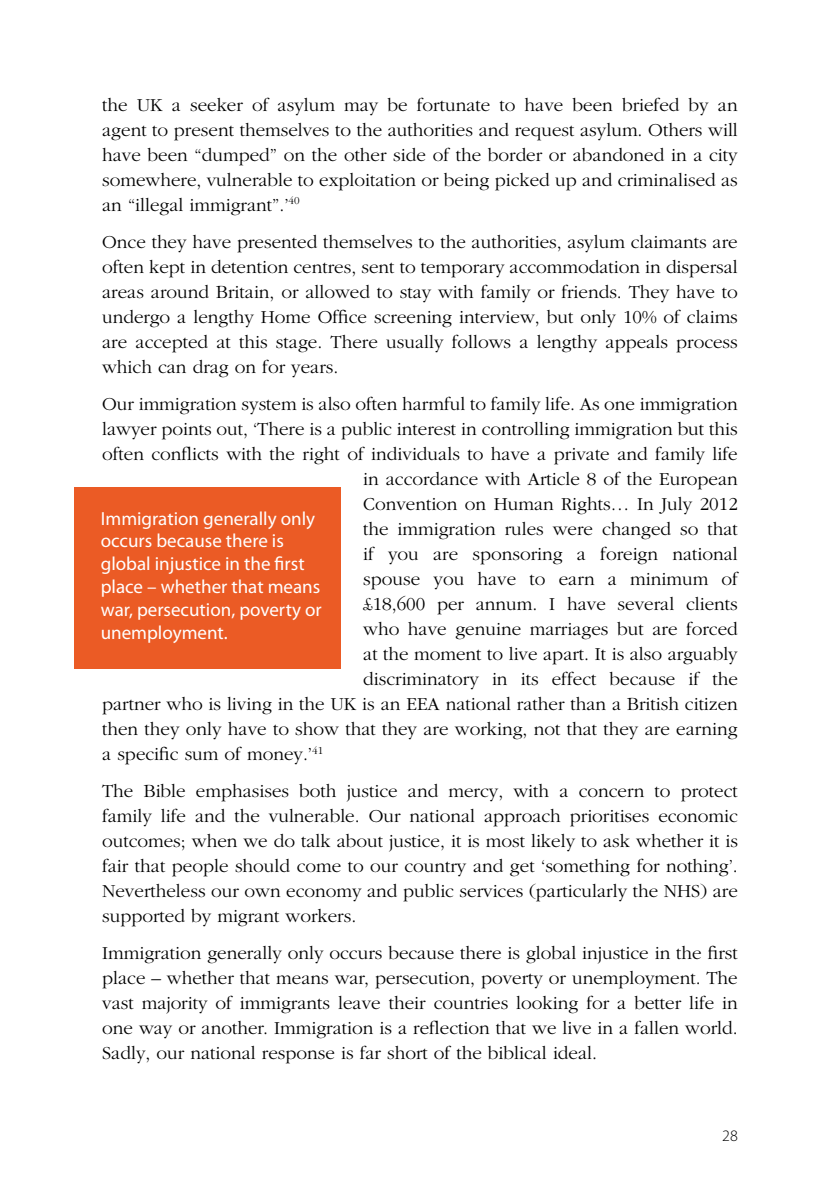
<style>
.page{position:relative;width:840px;height:1191px;background:#fff}
.page>*{position:absolute;margin:0;border:0;box-sizing:border-box;transform-origin:0 0}
.t1{font:300 19px/25px "Garamond";color:#000;text-align:justify}
.t2{font:19px/22.8px "Myriad Pro";color:#fff}
.t3{font:300 16px "Myriad Pro";color:#000}
</style>
<div class="page">
<div style="left:74px;top:488px;width:266px;height:181px;background:#eb5b25"></div>
<p class="t1" style="left:102px;top:93px;width:637px">the UK a seeker of asylum may be fortunate to have been briefed by an agent to present themselves to the authorities and request asylum. Others will have been “dumped” on the other side of the border or abandoned in a city somewhere, vulnerable to exploitation or being picked up and criminalised as an “illegal immigrant”.’<sup>40</sup></p>
<p class="t1" style="left:102px;top:230px;width:637px">Once they have presented themselves to the authorities, asylum claimants are often kept in detention centres, sent to temporary accommodation in dispersal areas around Britain, or allowed to stay with family or friends. They have to undergo a lengthy Home Office screening interview, but only 10% of claims are accepted at this stage. There usually follows a lengthy appeals process which can drag on for years.</p>
<p class="t1" style="left:102px;top:392px;width:637px">Our immigration system is also often harmful to family life. As one immigration</p>
<p class="t1" style="left:102px;top:417px;width:636px">lawyer points out, ‘There is a public interest in controlling immigration but this</p>
<p class="t1" style="left:102px;top:442px;width:636px">often conflicts with the right of individuals to have a private and family life</p>
<p class="t1" style="left:363px;top:467px;width:376px">in accordance with Article 8 of the European</p>
<p class="t1" style="left:363px;top:492px;width:376px">Convention on Human Rights… In July 2012</p>
<p class="t1" style="left:363px;top:517px;width:376px">the immigration rules were changed so that</p>
<p class="t1" style="left:363px;top:542px;width:376px">if you are sponsoring a foreign national</p>
<p class="t1" style="left:363px;top:567px;width:376px">spouse you have to earn a minimum of</p>
<p class="t1" style="left:363px;top:592px;width:376px">£18,600 per annum. I have several clients</p>
<p class="t1" style="left:363px;top:617px;width:376px">who have genuine marriages but are forced</p>
<p class="t1" style="left:363px;top:642px;width:376px">at the moment to live apart. It is also arguably</p>
<p class="t1" style="left:363px;top:667px;width:376px">discriminatory in its effect because if the</p>
<p class="t1" style="left:102px;top:692px;width:636px">partner who is living in the UK is an EEA national rather than a British citizen</p>
<p class="t1" style="left:102px;top:717px;width:636px">then they only have to show that they are working, not that they are earning</p>
<p class="t1" style="left:102px;top:742px;width:222px">a specific sum of money.’<sup>41</sup></p>
<p class="t1" style="left:102px;top:779px;width:637px">The Bible emphasises both justice and mercy, with a concern to protect family life and the vulnerable. Our national approach prioritises economic outcomes; when we do talk about justice, it is most likely to ask whether it is fair that people should come to our country and get ‘something for nothing’.<br>Nevertheless our own economy and public services (particularly the NHS) are supported by migrant workers.</p>
<p class="t1" style="left:102px;top:941px;width:637px">Immigration generally only occurs because there is global injustice in the first place – whether that means war, persecution, poverty or unemployment. The vast majority of immigrants leave their countries looking for a better life in one way or another. Immigration is a reflection that we live in a fallen world.<br>Sadly, our national response is far short of the biblical ideal.</p>
<p class="t2" style="left:101px;top:506px;width:222px">Immigration generally only occurs because there is global injustice in the first place – whether that means war, persecution, poverty or unemployment.</p>
<p class="t3" style="left:721px;top:1125px;width:17px">28</p>
</div>
